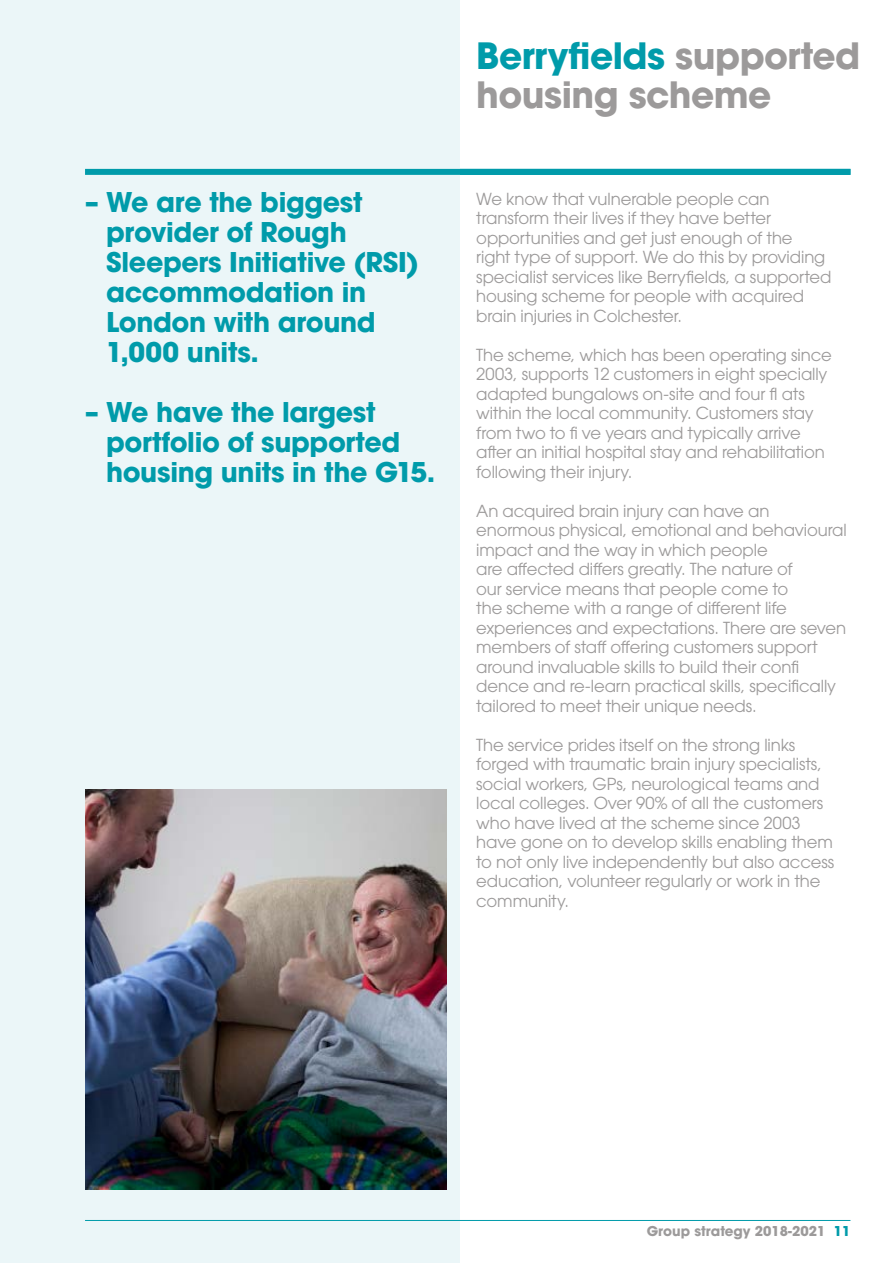
<style>
.page{position:relative;width:893px;height:1263px;background:#fff}
.page>*{position:absolute;margin:0;border:0;box-sizing:border-box;transform-origin:0 0}
.t1{font:700 36px/39px "ITC Avant Garde Std";letter-spacing:-.015em;color:#9c9a9a}
.t2{font:700 27px/30px "ITC Avant Garde Std";letter-spacing:-.015em;color:#009baa}
.t3{font:16.5px/19.5px "ITC Avant Garde Std";letter-spacing:-.005em;color:#9c9a9a}
.t4{font:700 13.5px "ITC Avant Garde Std";color:#9c9a9a}
.s1{color:#009baa}
</style>
<div class="page">
<div style="left:0;top:0;width:459px;height:1263px;background:#ebf6f8"></div>
<div style="left:85px;top:169px;width:765px;height:6px;background:#009baa"></div>
<hr style="left:85px;top:1220px;width:765px;height:1px;background:#009baa">
<img style="left:85px;top:789px;width:361px;height:401px">
<h2 class="t2" style="left:106px;top:187px;width:314px;text-indent:-21px">– We are the biggest provider of Rough<br>Sleepers Initiative (RSI) accommodation in<br>London with around<br>1,000 units.</h2>
<h2 class="t2" style="left:106px;top:397px;width:331px;text-indent:-21px">– We have the largest portfolio of supported housing units in the G15.</h2>
<h1 class="t1" style="left:476px;top:36px;width:386px"><span class="s1">Berryfields</span> supported housing scheme</h1>
<p class="t3" style="left:476px;top:188px;width:357px">We know that vulnerable people can transform their lives if they have better opportunities and get just enough of the<br>right type of support. We do this by providing specialist services like Berryfields, a supported housing scheme for people with acquired brain injuries in Colchester.</p>
<p class="t3" style="left:476px;top:345px;width:357px">The scheme, which has been operating since 2003, supports 12 customers in eight specially adapted bungalows on-site and four fl ats within the local community. Customers stay from two to fi ve years and typically arrive after an initial hospital stay and rehabilitation following their injury.</p>
<p class="t3" style="left:476px;top:501px;width:372px">An acquired brain injury can have an enormous physical, emotional and behavioural impact and the way in which people<br>are affected differs greatly. The nature of<br>our service means that people come to<br>the scheme with a range of different life experiences and expectations. There are seven members of staff offering customers support around invaluable skills to build their confi dence and re-learn practical skills, specifically tailored to meet their unique needs.</p>
<p class="t3" style="left:476px;top:735px;width:360px">The service prides itself on the strong links forged with traumatic brain injury specialists, social workers, GPs, neurological teams and local colleges. Over 90% of all the customers who have lived at the scheme since 2003 have gone on to develop skills enabling them to not only live independently but also access education, volunteer regularly or work in the community.</p>
<p class="t4" style="left:647px;top:1222px;width:205px">Group strategy 2018-2021 <span class="s1">11</span></p>
</div>
